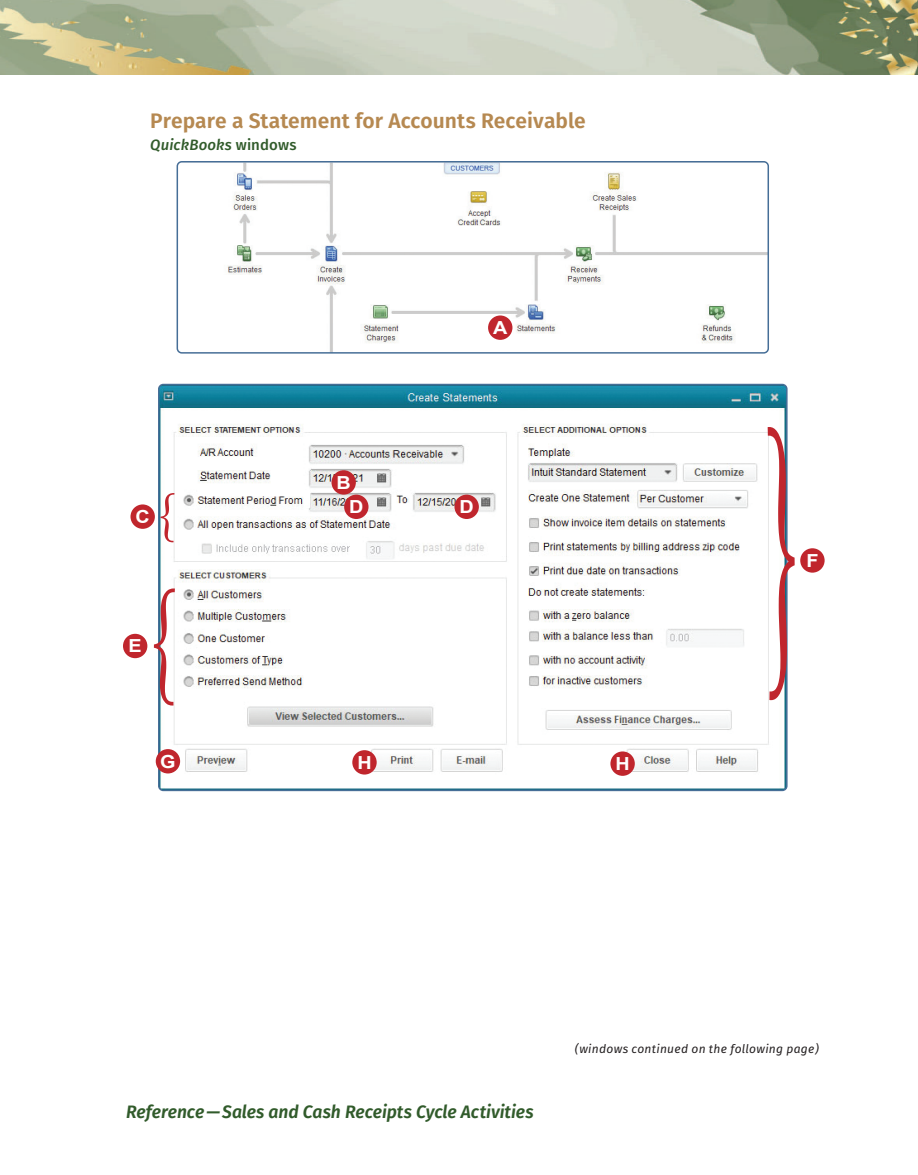
<style>
.page{position:relative;width:918px;height:1175px;background:#fff}
.page>*{position:absolute;margin:0;border:0;box-sizing:border-box;transform-origin:0 0}
.QB5_REF_H2{font:600 21px "Fira Sans";color:#b68951}
.t1{font:italic 600 18px "Fira Sans";letter-spacing:-.005em;color:#315b2b}
.t2{font:700 18px "Arial";color:#fff;scale:1.1 1}
.QB5_Screen_Shot_capt{font:italic 500 15px "Fira Sans";letter-spacing:.01em;color:#315b2b}
.Screen_Shot_image{font:italic 12px "Fira Sans";letter-spacing:.02em;color:#231f20}
.s1{font-style:normal}
</style>
<div class="page">
<img style="left:0;top:0;width:918px;height:74px">
<img style="left:177px;top:164px;width:591px;height:189px">
<div style="left:177px;top:161px;width:592px;height:192px;border:2px solid #466e97;border-radius:4px"></div>
<div style="left:488px;top:315px;width:24px;height:25px;background:#c0262d;border-radius:50%"></div>
<img style="left:161px;top:387px;width:624px;height:401px">
<div style="left:344px;top:494px;width:25px;height:25px;background:#c0262d;border-radius:50%"></div>
<div style="left:156px;top:749px;width:24px;height:24px;background:#c0262d;border-radius:50%"></div>
<div style="left:352px;top:750px;width:25px;height:24px;background:#c0262d;border-radius:50%"></div>
<div style="left:332px;top:470px;width:24px;height:24px;background:#c0262d;border-radius:50%"></div>
<div style="left:610px;top:751px;width:25px;height:25px;background:#c0262d;border-radius:50%"></div>
<div style="left:130px;top:504px;width:25px;height:25px;background:#c0262d;border-radius:50%"></div>
<div style="left:455px;top:494px;width:24px;height:25px;background:#c0262d;border-radius:50%"></div>
<div style="left:123px;top:634px;width:24px;height:24px;background:#c0262d;border-radius:50%"></div>
<div style="left:800px;top:548px;width:25px;height:24px;background:#c0262d;border-radius:50%"></div>
<svg style="left:154px;top:588px;width:21px;height:117px"></svg>
<svg style="left:768px;top:427px;width:27px;height:273px"></svg>
<svg style="left:160px;top:493px;width:14px;height:49px"></svg>
<p class="QB5_REF_H2" style="left:150px;top:103px;width:437px">Prepare a Statement for Accounts Receivable</p>
<p class="QB5_Screen_Shot_capt" style="left:150px;top:133px;width:148px">QuickBooks <span class="s1">windows</span></p>
<p class="t2" style="left:136px;top:505px;width:14px">C</p>
<p class="t2" style="left:337px;top:470px;width:14px">B</p>
<p class="t2" style="left:349px;top:495px;width:14px">D</p>
<p class="t2" style="left:129px;top:634px;width:14px">E</p>
<p class="t2" style="left:160px;top:749px;width:16px">G</p>
<p class="t2" style="left:357px;top:750px;width:14px">H</p>
<p class="t2" style="left:493px;top:316px;width:14px">A</p>
<p class="t2" style="left:460px;top:495px;width:14px">D</p>
<p class="t2" style="left:616px;top:752px;width:14px">H</p>
<p class="t2" style="left:806px;top:548px;width:12px">F</p>
<p class="t1" style="left:126px;top:1096px;width:409px">Reference—Sales and Cash Receipts Cycle Activities</p>
<p class="Screen_Shot_image" style="left:575px;top:1040px;width:246px">(windows continued on the following page)</p>
</div>
